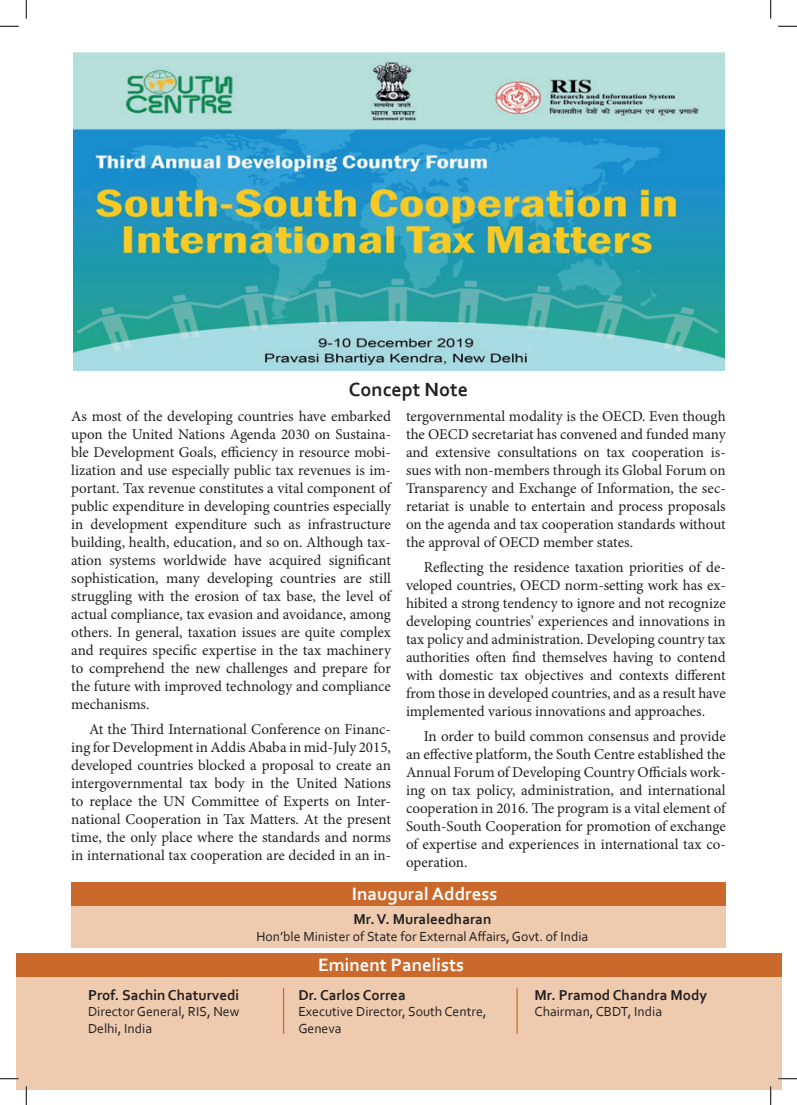
<style>
.page{position:relative;width:797px;height:1105px;background:#fff}
.page>*{position:absolute;margin:0;border:0;box-sizing:border-box;transform-origin:0 0}
.t1{font:700 20px "Corbel";color:#231f20}
.t2{font:700 18.75px "Corbel";color:#fff}
.t3{font:15px/18px "Minion Pro";letter-spacing:-.005em;color:#231f20;text-align:justify}
.t4{font:700 15px "Corbel";color:#231f20}
.t5{font:13.75px/16.5px "Corbel";color:#231f20}
</style>
<div class="page">
<div style="left:16px;top:953px;width:765px;height:136px;background:#eecaae"></div>
<div style="left:71px;top:882px;width:654px;height:66px;background:#eecaae"></div>
<div style="left:16px;top:953px;width:765px;height:24px;background:#cb692c"></div>
<div style="left:71px;top:882px;width:654px;height:24px;background:#cb692c"></div>
<hr style="left:516px;top:988px;width:1px;height:46px;background:#cb692c">
<hr style="left:283px;top:988px;width:1px;height:46px;background:#cb692c">
<img style="left:73px;top:52px;width:652px;height:319px">
<svg style="left:0;top:25px;width:19px;height:2px"></svg>
<svg style="left:778px;top:25px;width:19px;height:2px"></svg>
<svg style="left:0;top:1078px;width:19px;height:1px"></svg>
<svg style="left:778px;top:1078px;width:19px;height:1px"></svg>
<svg style="left:25px;top:0;width:2px;height:19px"></svg>
<svg style="left:25px;top:1086px;width:2px;height:19px"></svg>
<svg style="left:770px;top:0;width:1px;height:19px"></svg>
<svg style="left:770px;top:1086px;width:1px;height:19px"></svg>
<h1 class="t1" style="left:349px;top:377px;width:121px">Concept Note</h1>
<p class="t3" style="left:71px;top:407px;width:321px">As most of the developing countries have embarked upon the United Nations Agenda 2030 on Sustaina&shy;ble Development Goals, efficiency in resource mobi&shy;lization and use especially public tax revenues is im&shy;portant. Tax revenue constitutes a vital component of public expenditure in developing countries especially in development expenditure such as infrastructure building, health, education, and so on. Although tax&shy;ation systems worldwide have acquired significant sophistication, many developing countries are still struggling with the erosion of tax base, the level of actual compliance, tax evasion and avoidance, among others. In general, taxation issues are quite complex and requires specific expertise in the tax machinery to comprehend the new challenges and prepare for the future with improved technology and compliance mechanisms.</p>
<p class="t3" style="left:71px;top:720px;width:321px;text-indent:18px">At the Third International Conference on Financ&shy;ing for Development in Addis Ababa in mid-July 2015, developed countries blocked a proposal to create an intergovernmental tax body in the United Nations to replace the UN Committee of Experts on Inter&shy;national Cooperation in Tax Matters. At the present time, the only place where the standards and norms in international tax cooperation are decided in an in-</p>
<p class="t3" style="left:406px;top:407px;width:321px">tergovernmental modality is the OECD. Even though the OECD secretariat has convened and funded many and extensive consultations on tax cooperation is&shy;sues with non-members through its Global Forum on Transparency and Exchange of Information, the sec&shy;retariat is unable to entertain and process proposals on the agenda and tax cooperation standards without the approval of OECD member states.</p>
<p class="t3" style="left:406px;top:558px;width:321px;text-indent:18px">Reflecting the residence taxation priorities of de&shy;veloped countries, OECD norm-setting work has ex&shy;hibited a strong tendency to ignore and not recognize developing countries’ experiences and innovations in tax policy and administration. Developing country tax authorities often find themselves having to contend with domestic tax objectives and contexts different from those in developed countries, and as a result have implemented various innovations and approaches.</p>
<p class="t3" style="left:406px;top:727px;width:321px;text-indent:18px">In order to build common consensus and provide an effective platform, the South Centre established the Annual Forum of Developing Country Officials work&shy;ing on tax policy, administration, and international cooperation in 2016. The program is a vital element of South-South Cooperation for promotion of exchange of expertise and experiences in international tax co&shy;operation.</p>
<p class="t2" style="left:352px;top:882px;width:147px">Inaugural Address</p>
<p class="t4" style="left:353px;top:910px;width:139px">Mr. V. Muraleedharan</p>
<p class="t5" style="left:256px;top:927px;width:333px">Hon’ble Minister of State for External Affairs, Govt. of India</p>
<p class="t4" style="left:88px;top:985px;width:153px">Prof. Sachin Chaturvedi</p>
<p class="t5" style="left:88px;top:1003px;width:153px">Director General, RIS, New<br>Delhi, India</p>
<p class="t2" style="left:318px;top:953px;width:148px">Eminent Panelists</p>
<p class="t4" style="left:298px;top:985px;width:109px">Dr. Carlos Correa</p>
<p class="t5" style="left:298px;top:1003px;width:190px">Executive Director, South Centre,<br>Geneva</p>
<p class="t4" style="left:534px;top:985px;width:174px">Mr. Pramod Chandra Mody</p>
<p class="t5" style="left:534px;top:1003px;width:129px">Chairman, CBDT, India</p>
</div>
